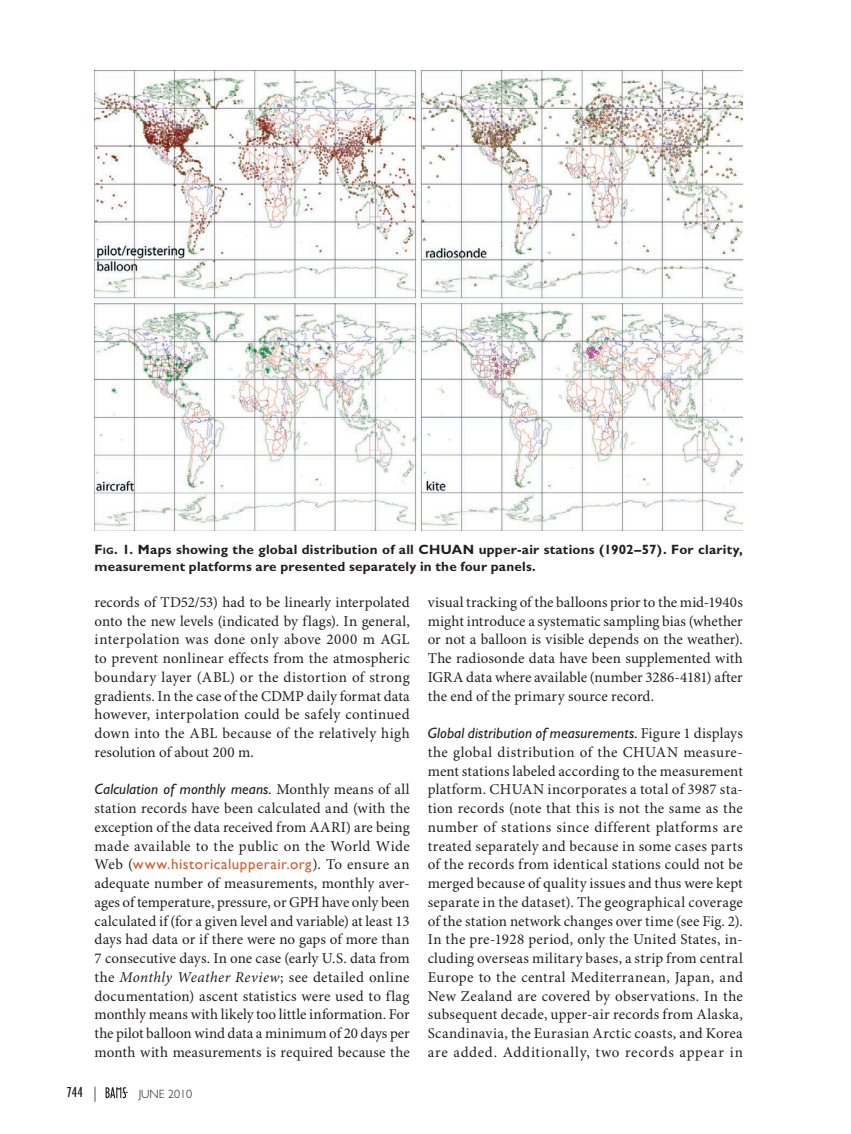
<style>
.page{position:relative;width:851px;height:1134px;background:#fff}
.page>*{position:absolute;margin:0;border:0;box-sizing:border-box;transform-origin:0 0}
.t1{font:15px/18.8px "Minion Pro";letter-spacing:.02em;color:#231f20;text-align:justify}
.t2{font:italic 15px "Gill Sans";letter-spacing:.01em;color:#231f20}
.t3{font:15px "Gill Sans";letter-spacing:.035em;color:#ce5e2c}
.t4{font:condensed 15px "Gill Sans";color:#231f20}
.t5{font:700 13.5px/16.5px "Gill Sans";letter-spacing:.015em;color:#231f20}
.t6{font:300 12px "Gill Sans";color:#231f20}
.s1{font-style:inherit}
.s2{font-size:9.45px}
.s3{font-family:"Minion Pro";font-style:normal}
.s4{font-family:"Minion Pro";color:#231f20}
.s5{font-style:italic}
.s6{font-weight:300;font-stretch:normal}
</style>
<div class="page">
<img style="left:94px;top:70px;width:648px;height:461px">
<svg style="left:105px;top:1087px;width:24px;height:12px"></svg>
<svg style="left:106px;top:1087px;width:22px;height:11px"></svg>
<p class="t5" style="left:94px;top:541px;width:649px"><span class="s1">F</span><span class="s2">ig</span><span class="s1">. 1.</span> Maps showing the global distribution of all CHUAN upper-air stations (1902–57). For clarity, measurement platforms are presented separately in the four panels.</p>
<p class="t1" style="left:94px;top:593px;width:317px">records of TD52/53) had to be linearly interpolated onto the new levels (indicated by flags). In general, interpolation was done only above 2000 m AGL to prevent nonlinear effects from the atmospheric boundary layer (ABL) or the distortion of strong gradients. In the case of the CDMP daily format data however, interpolation could be safely continued down into the ABL because of the relatively high resolution of about 200 m.</p>
<p class="t2" style="left:94px;top:781px;width:316px">Calculation of monthly means. <span class="s3">Monthly means of all</span></p>
<p class="t1" style="left:94px;top:799px;width:317px">station records have been calculated and (with the exception of the data received from AARI) are being made available to the public on the World Wide</p>
<p class="t3" style="left:94px;top:856px;width:316px"><span class="s4">Web (</span>www.historicalupperair.org<span class="s4">). To ensure an</span></p>
<p class="t1" style="left:94px;top:874px;width:317px">adequate number of measurements, monthly aver&shy;ages of temperature, pressure, or GPH have only been calculated if (for a given level and variable) at least 13 days had data or if there were no gaps of more than 7 consecutive days. In one case (early U.S. data from the <span class="s5">Monthly Weather Review</span>; see detailed online documentation) ascent statistics were used to flag monthly means with likely too little information. For the pilot balloon wind data a minimum of 20 days per month with measurements is required because the</p>
<p class="t4" style="left:66px;top:1084px;width:32px">744 <span class="s6">|</span></p>
<p class="t6" style="left:139px;top:1087px;width:55px">JUNE 2010</p>
<p class="t1" style="left:428px;top:593px;width:317px">visual tracking of the balloons prior to the mid-1940s might introduce a systematic sampling bias (whether or not a balloon is visible depends on the weather).<br>The radiosonde data have been supplemented with IGRA data where available (number 3286-4181) after the end of the primary source record.</p>
<p class="t2" style="left:428px;top:724px;width:316px">Global distribution of measurements. <span class="s3">Figure 1 displays</span></p>
<p class="t1" style="left:428px;top:743px;width:317px">the global distribution of the CHUAN measure&shy;ment stations labeled according to the measurement platform. CHUAN incorporates a total of 3987 sta&shy;tion records (note that this is not the same as the number of stations since different platforms are treated separately and because in some cases parts of the records from identical stations could not be merged because of quality issues and thus were kept separate in the dataset). The geographical coverage of the station network changes over time (see Fig. 2).<br>In the pre-1928 period, only the United States, in&shy;cluding overseas military bases, a strip from central Europe to the central Mediterranean, Japan, and New Zealand are covered by observations. In the subsequent decade, upper-air records from Alaska, Scandinavia, the Eurasian Arctic coasts, and Korea are added. Additionally, two records appear in</p>
</div>
